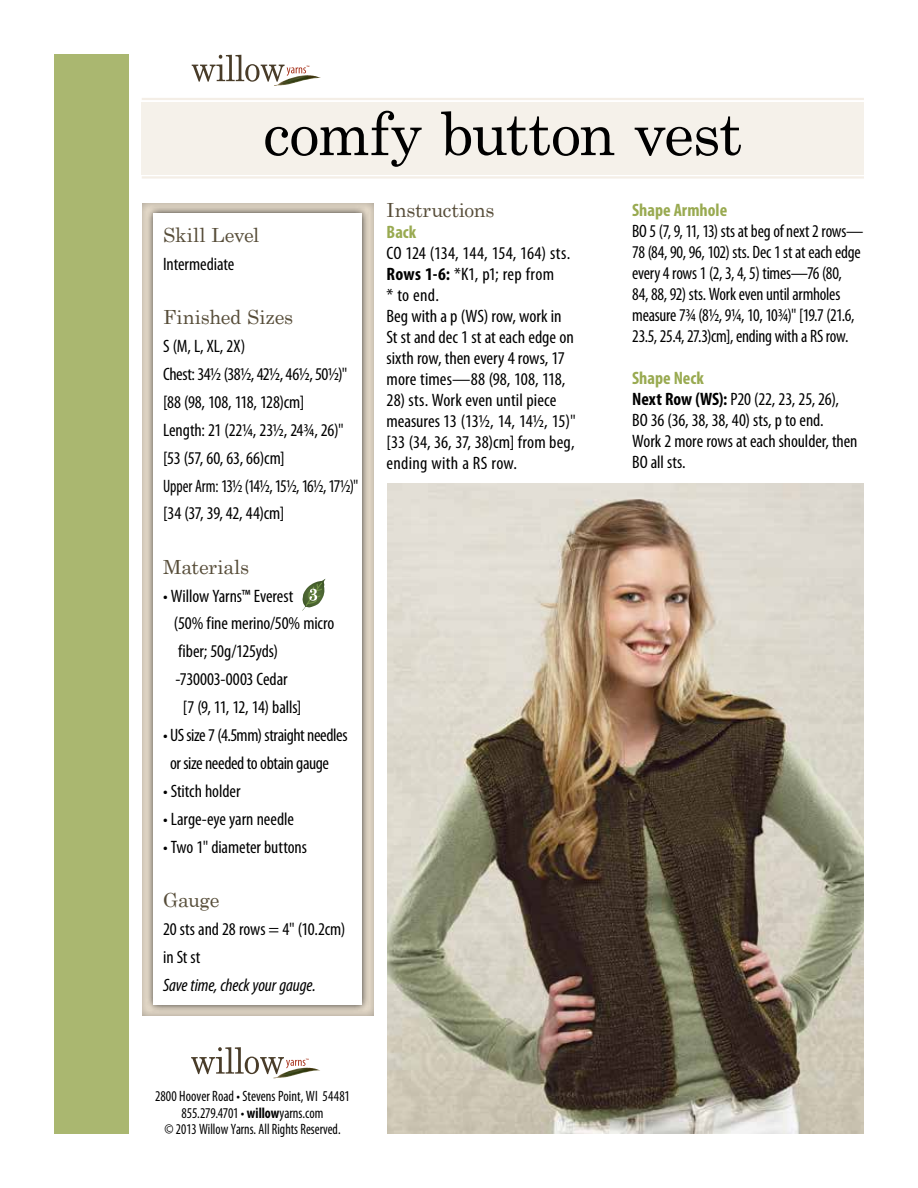
<style>
.page{position:relative;width:918px;height:1188px;background:#fff}
.page>*{position:absolute;margin:0;border:0;box-sizing:border-box;transform-origin:0 0}
.t1{font:60px "Century Schoolbook";letter-spacing:-.025em;color:#000}
.t2{font:19.5px "Century Schoolbook";letter-spacing:-.01em;color:#574d39}
.t3{font:condensed 18px/21px "Myriad Pro";letter-spacing:-.005em;color:#000}
.t4{font:condensed 18px/21px "Myriad Pro";letter-spacing:-.005em;color:#000;scale:.96 1}
.t5{font:condensed 18px/27.9px "Myriad Pro";letter-spacing:-.025em;color:#000}
.t6{font:italic condensed 18px "Myriad Pro";letter-spacing:-.005em;color:#000}
.t7{font:700 condensed 18px "Myriad Pro";color:#99aa51}
.t8{font:condensed 15px/16.5px "Myriad Pro";color:#000;text-align:center;scale:.93 1}
.t9{font:4.95px "Myriad Pro";color:#a52e17}
.s1{font-weight:700}
.s2{font-weight:700;color:#99aa51}
</style>
<div class="page">
<div style="left:142px;top:102px;width:722px;height:72px;background:#f5f1ea"></div>
<div style="left:54px;top:54px;width:74px;height:1080px;background:#aab770"></div>
<div style="left:136px;top:196px;width:240px;height:819px;background:#000;opacity:.31"></div>
<div style="left:145px;top:205px;width:225px;height:808px;background:#000;opacity:.75"></div>
<div style="left:154px;top:213px;width:208px;height:792px;background:#fff"></div>
<svg style="left:302px;top:579px;width:24px;height:32px"></svg>
<svg style="left:191px;top:1047px;width:115px;height:27px"></svg>
<img style="left:273px;top:1068px;width:47px;height:11px">
<svg style="left:192px;top:55px;width:114px;height:27px"></svg>
<img style="left:274px;top:75px;width:47px;height:11px">
<hr style="left:142px;top:98px;width:722px;height:2px;background:#e9decd">
<hr style="left:142px;top:176px;width:722px;height:3px;background:#e9decd">
<img style="left:387px;top:484px;width:477px;height:650px">
<p class="t9" style="left:306px;top:65px;width:5px">™</p>
<h1 class="t1" style="left:264px;top:83px;width:480px">comfy button vest</h1>
<p class="t2" style="left:163px;top:219px;width:98px">Skill Level</p>
<p class="t3" style="left:163px;top:253px;width:73px">Intermediate</p>
<p class="t2" style="left:163px;top:301px;width:132px">Finished Sizes</p>
<p class="t3" style="left:163px;top:332px;width:197px;line-height:27.9px">S (M, L, XL, 2X)<br>Chest: 34½ (38½, 42½, 46½, 50½)" [88 (98, 108, 118, 128)cm]<br>Length: 21 (22¼, 23½, 24¾, 26)" [53 (57, 60, 63, 66)cm]<br>Upper Arm: 13½ (14½, 15½, 16½, 17½)" [34 (37, 39, 42, 44)cm]</p>
<p class="t2" style="left:163px;top:550px;width:88px">Materials</p>
<p class="t3" style="left:163px;top:585px;width:132px">• Willow Yarns™ Everest</p>
<p class="t3" style="left:174px;top:613px;width:162px">(50% fine merino/50% micro</p>
<p class="t3" style="left:178px;top:641px;width:101px">fiber; 50g/125yds)</p>
<p class="t3" style="left:176px;top:669px;width:114px">-730003-0003 Cedar</p>
<p class="t3" style="left:183px;top:697px;width:120px">[7 (9, 11, 12, 14) balls]</p>
<p class="t5" style="left:170px;top:721px;width:179px;text-indent:-7px">• US size 7 (4.5mm) straight needles or size needed to obtain gauge</p>
<p class="t3" style="left:163px;top:780px;width:79px">• Stitch holder</p>
<p class="t3" style="left:163px;top:808px;width:132px">• Large-eye yarn needle</p>
<p class="t3" style="left:163px;top:836px;width:145px">• Two 1" diameter buttons</p>
<p class="t2" style="left:163px;top:884px;width:58px">Gauge</p>
<p class="t3" style="left:163px;top:915px;width:184px;line-height:27.9px">20 sts and 28 rows = 4" (10.2cm) in St st</p>
<p class="t6" style="left:163px;top:974px;width:154px">Save time, check your gauge.</p>
<p class="t9" style="left:306px;top:1057px;width:5px">™</p>
<p class="t8" style="left:155px;top:1088px;width:211px">2800 Hoover Road • Stevens Point, WI 54481<br>855.279.4701 • <span class="s1">willow</span>yarns.com<br>© 2013 Willow Yarns. All Rights Reserved.</p>
<p class="t2" style="left:387px;top:194px;width:109px">Instructions</p>
<p class="t7" style="left:387px;top:221px;width:31px">Back</p>
<p class="t3" style="left:387px;top:243px;width:189px">CO 124 (134, 144, 154, 164) sts.<br><span class="s1">Rows 1-6:</span> *K1, p1; rep from<br>* to end.<br>Beg with a p (WS) row, work in<br>St st and dec 1 st at each edge on sixth row, then every 4 rows, 17 more times—88 (98, 108, 118,</p>
<p class="t3" style="left:387px;top:390px;width:191px">28) sts. Work even until piece measures 13 (13½, 14, 14½, 15)" [33 (34, 36, 37, 38)cm] from beg, ending with a RS row.</p>
<p class="t7" style="left:632px;top:199px;width:96px">Shape Armhole</p>
<p class="t4" style="left:632px;top:221px;width:242px">BO 5 (7, 9, 11, 13) sts at beg of next 2 rows— 78 (84, 90, 96, 102) sts. Dec 1 st at each edge every 4 rows 1 (2, 3, 4, 5) times—76 (80,<br>84, 88, 92) sts. Work even until armholes measure 7¾ (8½, 9¼, 10, 10¾)" [19.7 (21.6, 23.5, 25.4, 27.3)cm], ending with a RS row.</p>
<p class="t3" style="left:632px;top:368px;width:227px"><span class="s2">Shape Neck<br></span><span class="s1">Next Row (WS):</span> P20 (22, 23, 25, 26),<br>BO 36 (36, 38, 38, 40) sts, p to end.<br>Work 2 more rows at each shoulder, then<br>BO all sts.</p>
</div>
